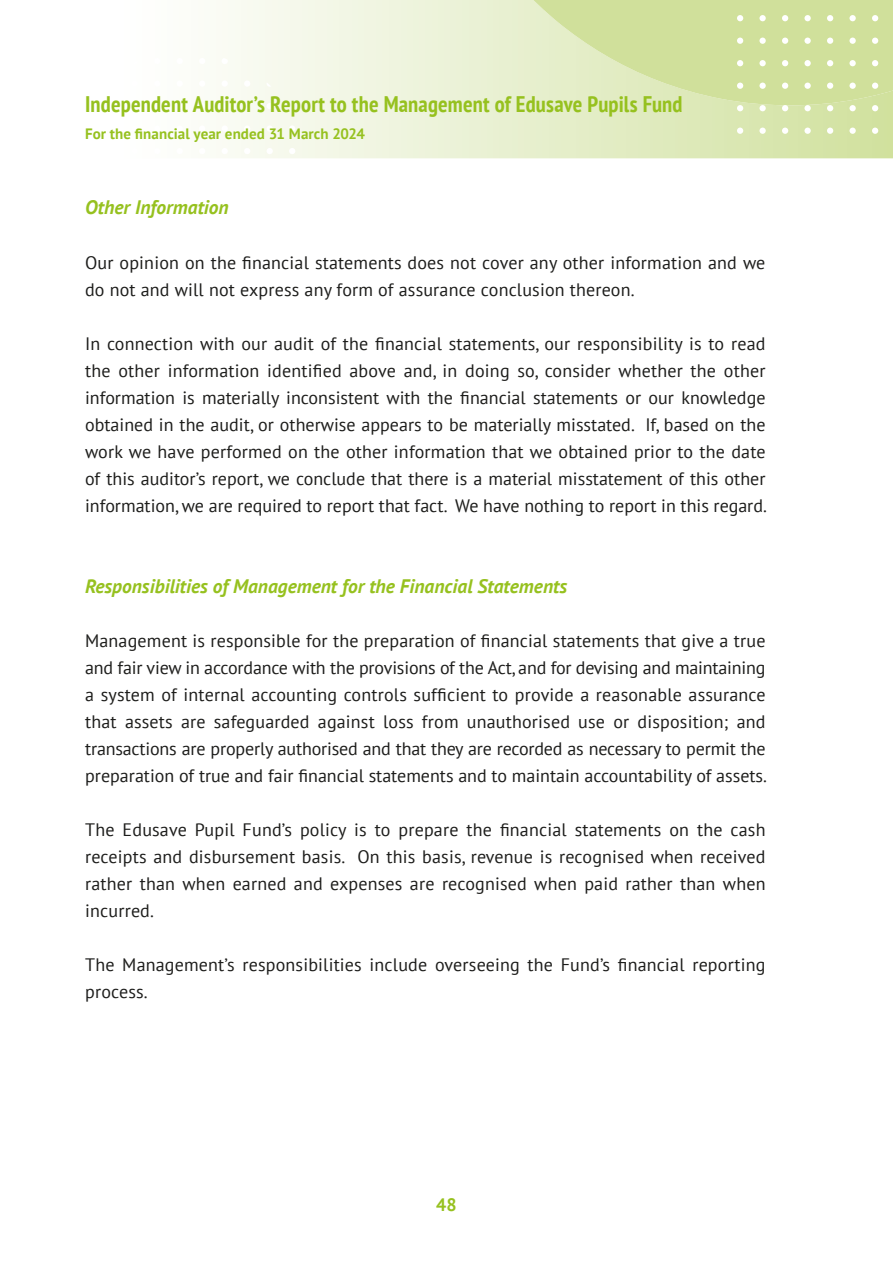
<style>
.page{position:relative;width:893px;height:1263px;background:#fff}
.page>*{position:absolute;margin:0;border:0;box-sizing:border-box;transform-origin:0 0}
.t1{font:700 condensed 22.5px "PT Sans";letter-spacing:.01em;color:#96c11f}
.t2{font:italic 700 19.5px "PT Sans";color:#96c11f}
.t3{font:18px/27px "PT Sans";letter-spacing:.01em;color:#1d1d1b;text-align:justify}
.t4{font:700 18px "PT Sans";color:#96c11f}
.t5{font:700 15px "PT Sans";letter-spacing:.005em;color:#96c11f}
</style>
<div class="page">
<svg style="left:216px;top:0;width:677px;height:158px;background:#eaf1d5"></svg>
<svg style="left:425px;top:0;width:468px;height:105px;background:#d9e6b0"></svg>
<svg style="left:872px;top:128px;width:6px;height:6px"></svg>
<svg style="left:872px;top:105px;width:6px;height:6px"></svg>
<svg style="left:872px;top:83px;width:6px;height:6px"></svg>
<svg style="left:872px;top:60px;width:6px;height:6px"></svg>
<svg style="left:872px;top:38px;width:6px;height:6px"></svg>
<svg style="left:872px;top:15px;width:6px;height:6px"></svg>
<div style="left:849px;top:128px;width:7px;height:6px;background:#fff;border-radius:50%"></div>
<div style="left:849px;top:105px;width:7px;height:6px;background:#fff;border-radius:50%"></div>
<div style="left:849px;top:83px;width:7px;height:6px;background:#fff;border-radius:50%"></div>
<div style="left:849px;top:60px;width:7px;height:6px;background:#fff;border-radius:50%"></div>
<div style="left:849px;top:38px;width:7px;height:6px;background:#fff;border-radius:50%"></div>
<div style="left:849px;top:15px;width:7px;height:6px;background:#fff;border-radius:50%"></div>
<svg style="left:827px;top:128px;width:6px;height:6px"></svg>
<svg style="left:827px;top:105px;width:6px;height:6px"></svg>
<svg style="left:827px;top:83px;width:6px;height:6px"></svg>
<svg style="left:827px;top:60px;width:6px;height:6px"></svg>
<svg style="left:827px;top:38px;width:6px;height:6px"></svg>
<svg style="left:827px;top:15px;width:6px;height:6px"></svg>
<div style="left:804px;top:128px;width:7px;height:6px;background:#fff;border-radius:50%"></div>
<div style="left:804px;top:105px;width:7px;height:6px;background:#fff;border-radius:50%"></div>
<div style="left:804px;top:83px;width:7px;height:6px;background:#fff;border-radius:50%"></div>
<div style="left:804px;top:60px;width:7px;height:6px;background:#fff;border-radius:50%"></div>
<div style="left:804px;top:38px;width:7px;height:6px;background:#fff;border-radius:50%"></div>
<div style="left:804px;top:15px;width:7px;height:6px;background:#fff;border-radius:50%"></div>
<svg style="left:782px;top:128px;width:6px;height:6px"></svg>
<svg style="left:782px;top:105px;width:6px;height:6px"></svg>
<svg style="left:782px;top:83px;width:6px;height:6px"></svg>
<svg style="left:782px;top:60px;width:6px;height:6px"></svg>
<svg style="left:782px;top:38px;width:6px;height:6px"></svg>
<svg style="left:782px;top:15px;width:6px;height:6px"></svg>
<div style="left:759px;top:128px;width:7px;height:6px;background:#fff;border-radius:50%"></div>
<div style="left:759px;top:105px;width:7px;height:6px;background:#fff;border-radius:50%"></div>
<div style="left:759px;top:83px;width:7px;height:6px;background:#fff;border-radius:50%"></div>
<div style="left:759px;top:60px;width:7px;height:6px;background:#fff;border-radius:50%"></div>
<div style="left:759px;top:38px;width:7px;height:6px;background:#fff;border-radius:50%"></div>
<div style="left:759px;top:15px;width:7px;height:6px;background:#fff;border-radius:50%"></div>
<svg style="left:737px;top:128px;width:6px;height:6px"></svg>
<svg style="left:737px;top:105px;width:6px;height:6px"></svg>
<svg style="left:737px;top:83px;width:6px;height:6px"></svg>
<svg style="left:737px;top:60px;width:6px;height:6px"></svg>
<svg style="left:737px;top:38px;width:6px;height:6px"></svg>
<svg style="left:737px;top:15px;width:6px;height:6px"></svg>
<svg style="left:289px;top:148px;width:6px;height:6px"></svg>
<div style="left:289px;top:125px;width:6px;height:7px;background:#fff;border-radius:50%"></div>
<svg style="left:289px;top:103px;width:6px;height:6px"></svg>
<svg style="left:267px;top:148px;width:6px;height:6px"></svg>
<div style="left:267px;top:125px;width:6px;height:7px;background:#fff;border-radius:50%"></div>
<svg style="left:267px;top:103px;width:6px;height:6px"></svg>
<svg style="left:267px;top:80px;width:6px;height:7px"></svg>
<svg style="left:244px;top:148px;width:6px;height:6px"></svg>
<div style="left:244px;top:125px;width:6px;height:7px;background:#fff;border-radius:50%"></div>
<svg style="left:244px;top:103px;width:6px;height:6px"></svg>
<div style="left:244px;top:80px;width:6px;height:7px;background:#fff;border-radius:50%"></div>
<svg style="left:244px;top:62px;width:6px;height:2px"></svg>
<svg style="left:222px;top:148px;width:6px;height:6px"></svg>
<div style="left:222px;top:125px;width:6px;height:7px;background:#fff;border-radius:50%"></div>
<svg style="left:222px;top:103px;width:6px;height:6px"></svg>
<div style="left:222px;top:80px;width:6px;height:7px;background:#fff;border-radius:50%"></div>
<svg style="left:222px;top:58px;width:6px;height:6px"></svg>
<p class="t1" style="left:85px;top:92px;width:599px">Independent Auditor’s Report to the Management of Edusave Pupils Fund</p>
<p class="t5" style="left:85px;top:126px;width:282px">For the financial year ended 31 March 2024</p>
<p class="t2" style="left:85px;top:197px;width:145px">Other Information</p>
<p class="t3" style="left:85px;top:249px;width:682px">Our opinion on the financial statements does not cover any other information and we do not and will not express any form of assurance conclusion thereon.</p>
<p class="t3" style="left:85px;top:330px;width:683px">In connection with our audit of the financial statements, our responsibility is to read the other information identified above and, in doing so, consider whether the other information is materially inconsistent with the financial statements or our knowledge obtained in the audit, or otherwise appears to be materially misstated. If, based on the work we have performed on the other information that we obtained prior to the date of this auditor’s report, we conclude that there is a material misstatement of this other information, we are required to report that fact. We have nothing to report in this regard.</p>
<p class="t2" style="left:85px;top:575px;width:484px">Responsibilities of Management for the Financial Statements</p>
<p class="t3" style="left:85px;top:627px;width:683px">Management is responsible for the preparation of financial statements that give a true and fair view in accordance with the provisions of the Act, and for devising and maintaining a system of internal accounting controls sufficient to provide a reasonable assurance that assets are safeguarded against loss from unauthorised use or disposition; and transactions are properly authorised and that they are recorded as necessary to permit the preparation of true and fair financial statements and to maintain accountability of assets.</p>
<p class="t3" style="left:85px;top:816px;width:682px">The Edusave Pupil Fund’s policy is to prepare the financial statements on the cash receipts and disbursement basis. On this basis, revenue is recognised when received rather than when earned and expenses are recognised when paid rather than when incurred.</p>
<p class="t3" style="left:85px;top:951px;width:682px">The Management’s responsibilities include overseeing the Fund’s financial reporting process.</p>
<p class="t4" style="left:436px;top:1195px;width:22px">48</p>
</div>
